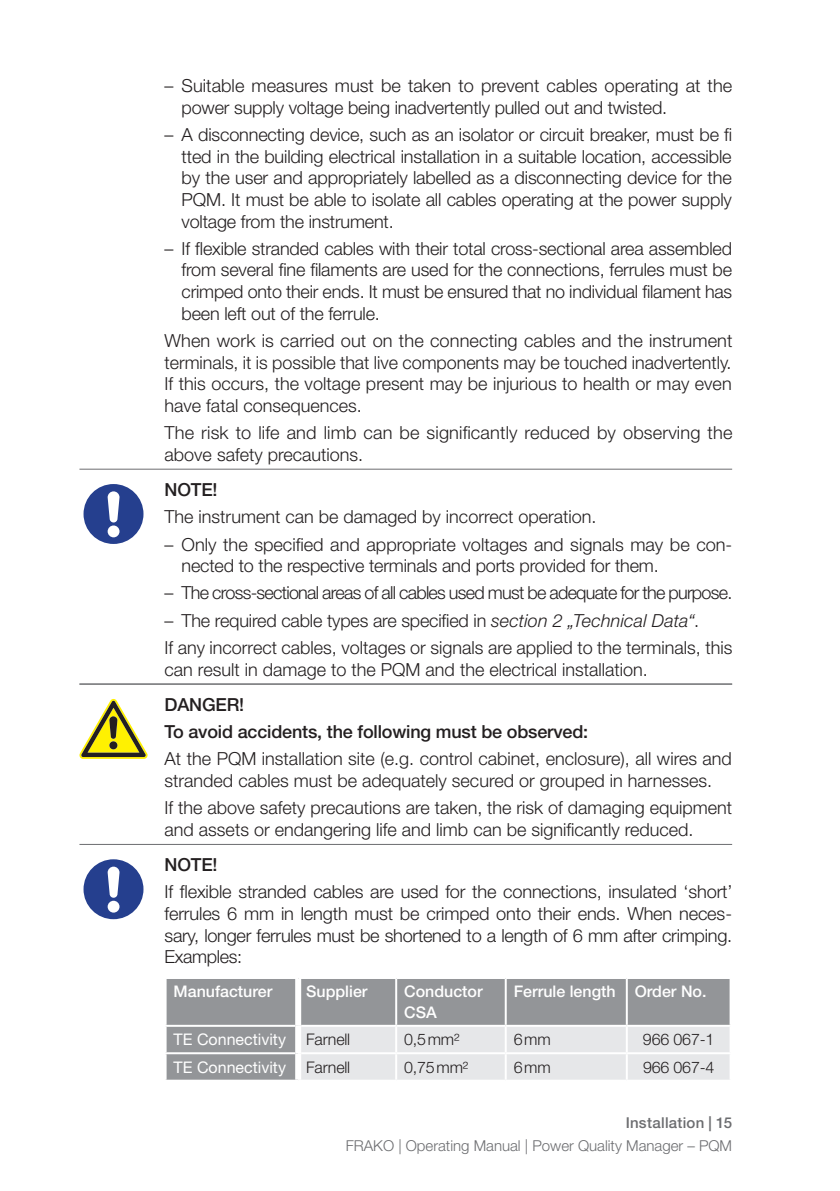
<style>
.page{position:relative;width:840px;height:1191px;background:#fff}
.page>*{position:absolute;margin:0;border:0;box-sizing:border-box;transform-origin:0 0}
.t1{font:300 18px/21.6px "Helvetica Neue LT Std";color:#231f20}
.t2{font:300 18px "Helvetica Neue LT Std";letter-spacing:-.04em;color:#231f20}
.t3{font:500 18px/27.2px "Helvetica Neue LT Std";letter-spacing:-.01em;color:#231f20}
.t4{font:500 16px/20.4px "Helvetica Neue LT Std";color:#fff}
.t5{font:300 16px "Helvetica Neue LT Std";letter-spacing:-.01em;color:#231f20}
.t6{font:16px "Helvetica Neue LT Std";color:#fff}
.t7{font:300 15px "Helvetica Neue LT Std";color:#6c6d70}
.t8{font:500 15px "Helvetica Neue LT Std";letter-spacing:.015em;color:#6c6d70}
.s1{font-style:italic}
</style>
<div class="page">
<hr style="left:79px;top:468px;width:652px;height:1px;background:#6c6d70">
<hr style="left:79px;top:683px;width:652px;height:1px;background:#6c6d70">
<hr style="left:79px;top:844px;width:652px;height:1px;background:#6c6d70">
<div style="left:166px;top:979px;width:563px;height:100px;background:#939598"></div>
<div style="left:301px;top:1026px;width:428px;height:53px;background:#e6e7e9"></div>
<hr style="left:395px;top:979px;width:2px;height:45px;background:#fff">
<hr style="left:504px;top:979px;width:2px;height:45px;background:#fff">
<hr style="left:625px;top:979px;width:2px;height:45px;background:#fff">
<hr style="left:164px;top:1024px;width:131px;height:2px;background:#fff">
<hr style="left:301px;top:1024px;width:95px;height:2px;background:#fff">
<hr style="left:396px;top:1024px;width:109px;height:2px;background:#fff">
<hr style="left:395px;top:1026px;width:2px;height:26px;background:#fff">
<hr style="left:505px;top:1024px;width:121px;height:2px;background:#fff">
<hr style="left:504px;top:1026px;width:2px;height:26px;background:#fff">
<hr style="left:626px;top:1024px;width:105px;height:2px;background:#fff">
<hr style="left:625px;top:1026px;width:2px;height:26px;background:#fff">
<hr style="left:164px;top:1052px;width:131px;height:2px;background:#fff">
<hr style="left:301px;top:1052px;width:95px;height:2px;background:#fff">
<hr style="left:396px;top:1052px;width:109px;height:2px;background:#fff">
<hr style="left:395px;top:1054px;width:2px;height:25px;background:#fff">
<hr style="left:505px;top:1052px;width:121px;height:2px;background:#fff">
<hr style="left:504px;top:1054px;width:2px;height:25px;background:#fff">
<hr style="left:626px;top:1052px;width:105px;height:2px;background:#fff">
<hr style="left:625px;top:1054px;width:2px;height:25px;background:#fff">
<div style="left:295px;top:979px;width:6px;height:46px;background:#fff"></div>
<div style="left:295px;top:1025px;width:6px;height:28px;background:#fff"></div>
<div style="left:295px;top:1053px;width:6px;height:26px;background:#fff"></div>
<div style="left:83px;top:484px;width:60px;height:60px;background:#253f8e;border-radius:50%"></div>
<div style="left:108px;top:525px;width:11px;height:12px;background:#fff;border-radius:50%"></div>
<svg style="left:108px;top:491px;width:11px;height:31px"></svg>
<svg style="left:79px;top:699px;width:68px;height:60px"></svg>
<div style="left:83px;top:859px;width:60px;height:60px;background:#253f8e;border-radius:50%"></div>
<div style="left:108px;top:900px;width:11px;height:12px;background:#fff;border-radius:50%"></div>
<svg style="left:108px;top:866px;width:11px;height:31px"></svg>
<p class="t1" style="left:181px;top:75px;width:552px;text-indent:-17px">– Suitable measures must be taken to prevent cables operating at the power supply voltage being inadvertently pulled out and twisted.</p>
<p class="t1" style="left:181px;top:124px;width:552px;text-align:justify;text-indent:-17px">– A disconnecting device, such as an isolator or circuit breaker, must be fi tted in the building electrical installation in a suitable location, accessible by the user and appropriately labelled as a disconnecting device for the PQM. It must be able to isolate all cables operating at the power supply voltage from the instrument.</p>
<p class="t1" style="left:181px;top:237px;width:552px;text-align:justify;text-indent:-17px">– If flexible stranded cables with their total cross-sectional area assembled from several fine filaments are used for the connections, ferrules must be crimped onto their ends. It must be ensured that no individual filament has been left out of the ferrule.</p>
<p class="t1" style="left:164px;top:329px;width:569px;text-align:justify">When work is carried out on the connecting cables and the instrument terminals, it is possible that live components may be touched inadvertently.<br>If this occurs, the voltage present may be injurious to health or may even have fatal consequences.</p>
<p class="t1" style="left:164px;top:421px;width:569px">The risk to life and limb can be significantly reduced by observing the above safety precautions.</p>
<p class="t3" style="left:164px;top:476px;width:54px">NOTE!</p>
<p class="t1" style="left:164px;top:505px;width:433px">The instrument can be damaged by incorrect operation.</p>
<p class="t1" style="left:181px;top:533px;width:551px;text-indent:-17px">– Only the specified and appropriate voltages and signals may be con&shy;nected to the respective terminals and ports provided for them.</p>
<p class="t2" style="left:164px;top:582px;width:569px">– The cross-sectional areas of all cables used must be adequate for the purpose.</p>
<p class="t1" style="left:164px;top:606px;width:569px;line-height:27.2px">– The required cable types are specified in <span class="s1">section 2 „Technical Data“</span>.<br>If any incorrect cables, voltages or signals are applied to the terminals, this</p>
<p class="t1" style="left:164px;top:658px;width:484px">can result in damage to the PQM and the electrical installation.</p>
<p class="t3" style="left:164px;top:690px;width:425px">DANGER!<br>To avoid accidents, the following must be observed:</p>
<p class="t1" style="left:164px;top:748px;width:568px">At the PQM installation site (e.g. control cabinet, enclosure), all wires and stranded cables must be adequately secured or grouped in harnesses.</p>
<p class="t1" style="left:164px;top:796px;width:568px">If the above safety precautions are taken, the risk of damaging equipment and assets or endangering life and limb can be significantly reduced.</p>
<p class="t3" style="left:164px;top:851px;width:54px">NOTE!</p>
<p class="t1" style="left:164px;top:881px;width:569px;text-align:justify">If flexible stranded cables are used for the connections, insulated ‘short’ ferrules 6 mm in length must be crimped onto their ends. When neces&shy;sary, longer ferrules must be shortened to a length of 6 mm after crimping.<br>Examples:</p>
<p class="t4" style="left:173px;top:981px;width:100px">Manufacturer</p>
<p class="t4" style="left:306px;top:981px;width:63px">Supplier</p>
<p class="t4" style="left:404px;top:981px;width:80px">Conductor<br>CSA</p>
<p class="t4" style="left:513px;top:981px;width:192px">Ferrule length Order No.</p>
<p class="t6" style="left:173px;top:1030px;width:114px">TE Connectivity</p>
<p class="t5" style="left:306px;top:1029px;width:46px">Farnell</p>
<p class="t5" style="left:404px;top:1029px;width:57px">0,5mm²</p>
<p class="t5" style="left:513px;top:1029px;width:39px">6mm</p>
<p class="t5" style="left:642px;top:1029px;width:73px">966 067-1</p>
<p class="t6" style="left:173px;top:1057px;width:114px">TE Connectivity</p>
<p class="t5" style="left:306px;top:1057px;width:46px">Farnell</p>
<p class="t5" style="left:404px;top:1057px;width:65px">0,75mm²</p>
<p class="t5" style="left:513px;top:1057px;width:39px">6mm</p>
<p class="t5" style="left:642px;top:1057px;width:73px">966 067-4</p>
<p class="t8" style="left:625px;top:1113px;width:108px">Installation | 15</p>
<p class="t7" style="left:345px;top:1137px;width:387px">FRAKO | Operating Manual | Power Quality Manager – PQM</p>
</div>
